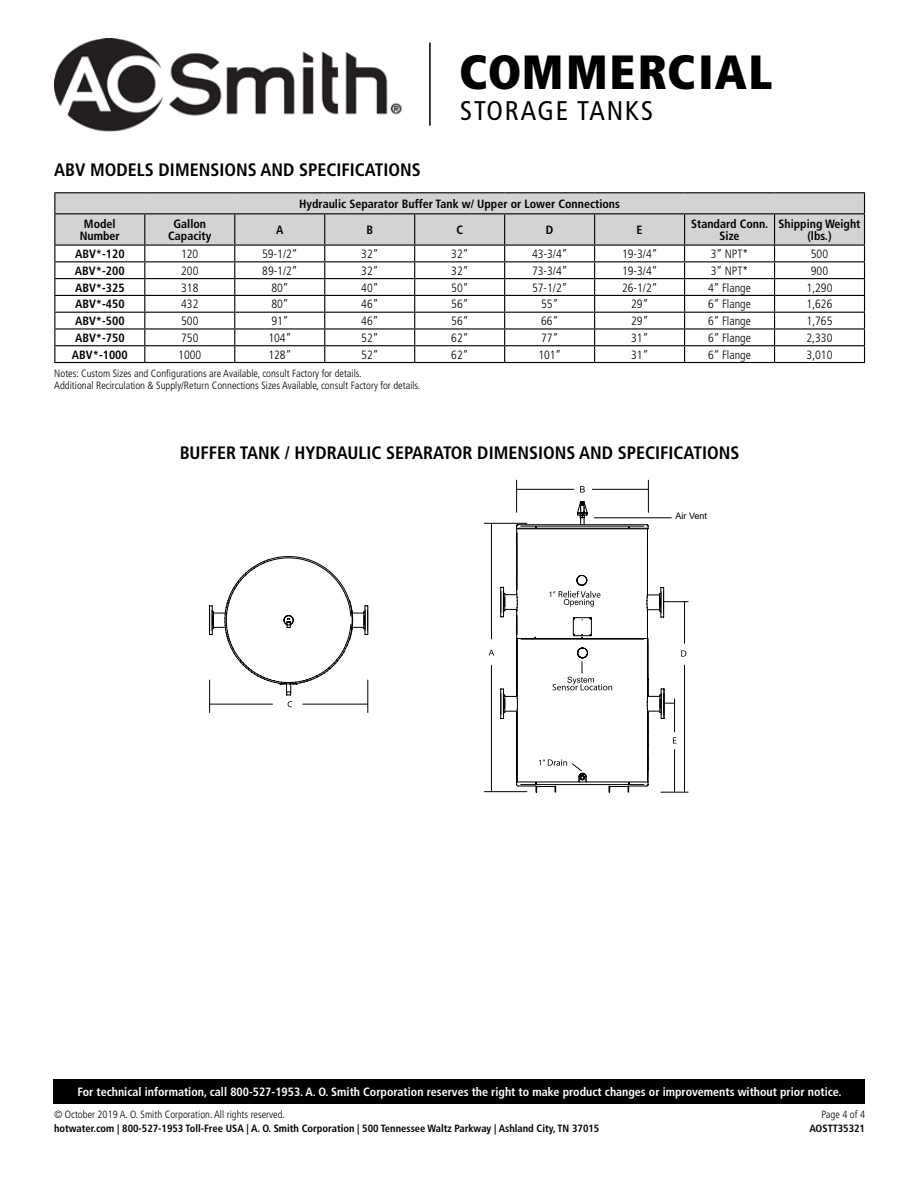
<style>
.page{position:relative;width:918px;height:1188px;background:#fff}
.page>*{position:absolute;margin:0;border:0;box-sizing:border-box;transform-origin:0 0}
.t1{font:900 condensed 48px "Frutiger LT Std";letter-spacing:.03em;color:#000}
.t2{font:condensed 27px "Frutiger LT Std";letter-spacing:.065em;color:#000}
.t3{font:700 condensed 18px "Frutiger LT Std";color:#000}
.t4{font:300 condensed 12px "Frutiger LT Std";color:#000}
.t5{font:700 condensed 12px/12px "Frutiger LT Std";color:#000;text-align:center}
.t6{font:700 condensed 12px "Frutiger LT Std";color:#fff}
.t7{font:300 condensed 10.5px/12px "Frutiger LT Std";color:#000}
.t8{font:700 condensed 10.5px "Frutiger LT Std";color:#000}
.t9{font:9px "Arial";color:#000}
</style>
<div class="page">
<hr style="left:429px;top:43px;width:2px;height:83px;background:#000">
<img style="left:54px;top:38px;width:348px;height:94px">
<hr style="left:54px;top:192px;width:91px;height:1px;background:#000">
<hr style="left:145px;top:192px;width:90px;height:1px;background:#000">
<hr style="left:235px;top:192px;width:90px;height:1px;background:#000">
<hr style="left:325px;top:192px;width:90px;height:1px;background:#000">
<hr style="left:415px;top:192px;width:90px;height:1px;background:#000">
<hr style="left:505px;top:192px;width:90px;height:1px;background:#000">
<hr style="left:595px;top:192px;width:90px;height:1px;background:#000">
<hr style="left:685px;top:192px;width:90px;height:1px;background:#000">
<hr style="left:775px;top:192px;width:90px;height:1px;background:#000">
<svg style="left:54px;top:193px;width:811px;height:169px"></svg>
<hr style="left:54px;top:362px;width:91px;height:1px;background:#000">
<hr style="left:145px;top:362px;width:90px;height:1px;background:#000">
<hr style="left:235px;top:362px;width:90px;height:1px;background:#000">
<hr style="left:325px;top:362px;width:90px;height:1px;background:#000">
<hr style="left:415px;top:362px;width:90px;height:1px;background:#000">
<hr style="left:505px;top:362px;width:90px;height:1px;background:#000">
<hr style="left:595px;top:362px;width:90px;height:1px;background:#000">
<hr style="left:685px;top:362px;width:90px;height:1px;background:#000">
<hr style="left:775px;top:362px;width:90px;height:1px;background:#000">
<div style="left:54px;top:1079px;width:811px;height:25px;background:#000"></div>
<hr style="left:209px;top:680px;width:1px;height:33px;background:#000">
<hr style="left:367px;top:680px;width:1px;height:33px;background:#000">
<svg style="left:209px;top:556px;width:160px;height:151px"></svg>
<hr style="left:592px;top:489px;width:56px;height:1px;background:#000">
<hr style="left:517px;top:489px;width:57px;height:1px;background:#000">
<hr style="left:648px;top:480px;width:1px;height:32px;background:#000">
<hr style="left:516px;top:480px;width:1px;height:32px;background:#000">
<svg style="left:580px;top:486px;width:5px;height:7px"></svg>
<hr style="left:484px;top:523px;width:43px;height:1px;background:#000">
<hr style="left:491px;top:523px;width:1px;height:116px;background:#000">
<hr style="left:491px;top:665px;width:1px;height:127px;background:#000">
<hr style="left:484px;top:791px;width:43px;height:1px;background:#000">
<svg style="left:489px;top:650px;width:5px;height:6px"></svg>
<svg style="left:500px;top:501px;width:188px;height:292px"></svg>
<hr style="left:594px;top:517px;width:78px;height:1px;background:#000">
<h3 class="t3" style="left:54px;top:159px;width:368px">ABV MODELS DIMENSIONS AND SPECIFICATIONS</h3>
<h1 class="t1" style="left:459px;top:43px;width:315px">COMMERCIAL</h1>
<h2 class="t2" style="left:460px;top:95px;width:194px">STORAGE TANKS</h2>
<p class="t5" style="left:299px;top:198px;width:322px">Hydraulic Separator Buffer Tank w/ Upper or Lower Connections</p>
<p class="t5" style="left:80px;top:218px;width:42px">Model<br>Number</p>
<p class="t5" style="left:168px;top:218px;width:45px">Gallon<br>Capacity</p>
<p class="t5" style="left:276px;top:224px;width:9px">A</p>
<p class="t5" style="left:366px;top:224px;width:8px">B</p>
<p class="t5" style="left:456px;top:224px;width:8px">C</p>
<p class="t5" style="left:546px;top:224px;width:9px">D</p>
<p class="t5" style="left:637px;top:224px;width:7px">E</p>
<p class="t5" style="left:691px;top:218px;width:79px">Standard Conn.<br>Size</p>
<p class="t5" style="left:779px;top:218px;width:83px">Shipping Weight (lbs.)</p>
<p class="t5" style="left:75px;top:248px;width:51px">ABV*-120</p>
<p class="t4" style="left:181px;top:247px;width:19px">120</p>
<p class="t4" style="left:262px;top:247px;width:37px">59-1/2”</p>
<p class="t4" style="left:361px;top:247px;width:19px">32”</p>
<p class="t4" style="left:451px;top:247px;width:19px">32”</p>
<p class="t4" style="left:532px;top:247px;width:37px">43-3/4”</p>
<p class="t4" style="left:622px;top:247px;width:37px">19-3/4”</p>
<p class="t4" style="left:711px;top:247px;width:39px">3” NPT*</p>
<p class="t4" style="left:811px;top:247px;width:19px">500</p>
<p class="t5" style="left:75px;top:265px;width:51px">ABV*-200</p>
<p class="t4" style="left:181px;top:264px;width:19px">200</p>
<p class="t4" style="left:262px;top:264px;width:37px">89-1/2”</p>
<p class="t4" style="left:361px;top:264px;width:19px">32”</p>
<p class="t4" style="left:451px;top:264px;width:19px">32”</p>
<p class="t4" style="left:532px;top:264px;width:37px">73-3/4”</p>
<p class="t4" style="left:622px;top:264px;width:37px">19-3/4”</p>
<p class="t4" style="left:711px;top:264px;width:39px">3” NPT*</p>
<p class="t4" style="left:811px;top:264px;width:19px">900</p>
<p class="t5" style="left:75px;top:281px;width:51px">ABV*-325</p>
<p class="t4" style="left:181px;top:281px;width:19px">318</p>
<p class="t4" style="left:271px;top:281px;width:19px">80”</p>
<p class="t4" style="left:361px;top:281px;width:19px">40”</p>
<p class="t4" style="left:451px;top:281px;width:19px">50”</p>
<p class="t4" style="left:532px;top:281px;width:37px">57-1/2”</p>
<p class="t4" style="left:622px;top:281px;width:37px">26-1/2”</p>
<p class="t4" style="left:708px;top:281px;width:44px">4” Flange</p>
<p class="t4" style="left:807px;top:281px;width:27px">1,290</p>
<p class="t5" style="left:75px;top:298px;width:51px">ABV*-450</p>
<p class="t4" style="left:181px;top:297px;width:19px">432</p>
<p class="t4" style="left:271px;top:297px;width:19px">80”</p>
<p class="t4" style="left:361px;top:297px;width:19px">46”</p>
<p class="t4" style="left:451px;top:297px;width:19px">56”</p>
<p class="t4" style="left:541px;top:297px;width:19px">55”</p>
<p class="t4" style="left:631px;top:297px;width:19px">29”</p>
<p class="t4" style="left:708px;top:297px;width:44px">6” Flange</p>
<p class="t4" style="left:807px;top:297px;width:27px">1,626</p>
<p class="t5" style="left:75px;top:315px;width:51px">ABV*-500</p>
<p class="t4" style="left:181px;top:314px;width:19px">500</p>
<p class="t4" style="left:271px;top:314px;width:19px">91”</p>
<p class="t4" style="left:361px;top:314px;width:19px">46”</p>
<p class="t4" style="left:451px;top:314px;width:19px">56”</p>
<p class="t4" style="left:541px;top:314px;width:19px">66”</p>
<p class="t4" style="left:631px;top:314px;width:19px">29”</p>
<p class="t4" style="left:708px;top:314px;width:44px">6” Flange</p>
<p class="t4" style="left:807px;top:314px;width:27px">1,765</p>
<p class="t5" style="left:75px;top:332px;width:51px">ABV*-750</p>
<p class="t4" style="left:181px;top:331px;width:19px">750</p>
<p class="t4" style="left:268px;top:331px;width:25px">104”</p>
<p class="t4" style="left:361px;top:331px;width:19px">52”</p>
<p class="t4" style="left:451px;top:331px;width:19px">62”</p>
<p class="t4" style="left:541px;top:331px;width:19px">77”</p>
<p class="t4" style="left:631px;top:331px;width:19px">31”</p>
<p class="t4" style="left:708px;top:331px;width:44px">6” Flange</p>
<p class="t4" style="left:807px;top:331px;width:27px">2,330</p>
<p class="t5" style="left:72px;top:348px;width:57px">ABV*-1000</p>
<p class="t4" style="left:178px;top:348px;width:25px">1000</p>
<p class="t4" style="left:268px;top:348px;width:25px">128”</p>
<p class="t4" style="left:361px;top:348px;width:19px">52”</p>
<p class="t4" style="left:451px;top:348px;width:19px">62”</p>
<p class="t4" style="left:538px;top:348px;width:25px">101”</p>
<p class="t4" style="left:631px;top:348px;width:19px">31”</p>
<p class="t4" style="left:708px;top:348px;width:44px">6” Flange</p>
<p class="t4" style="left:807px;top:348px;width:27px">3,010</p>
<p class="t7" style="left:54px;top:368px;width:368px">Notes: Custom Sizes and Configurations are Available, consult Factory for details.<br>Additional Recirculation &amp; Supply/Return Connections Sizes Available, consult Factory for details.</p>
<h3 class="t3" style="left:180px;top:442px;width:561px">BUFFER TANK / HYDRAULIC SEPARATOR DIMENSIONS AND SPECIFICATIONS</h3>
<p class="t9" style="left:676px;top:510px;width:33px">Air Vent</p>
<p class="t6" style="left:77px;top:1085px;width:766px">For technical information, call 800-527-1953. A. O. Smith Corporation reserves the right to make product changes or improvements without prior notice.</p>
<p class="t7" style="left:54px;top:1109px;width:233px">© October 2019 A. O. Smith Corporation. All rights reserved.</p>
<p class="t8" style="left:54px;top:1122px;width:547px">hotwater.com | 800-527-1953 Toll-Free USA | A. O. Smith Corporation | 500 Tennessee Waltz Parkway | Ashland City, TN 37015</p>
<p class="t7" style="left:821px;top:1109px;width:45px">Page 4 of 4</p>
<p class="t8" style="left:809px;top:1122px;width:57px">AOSTT35321</p>
</div>
